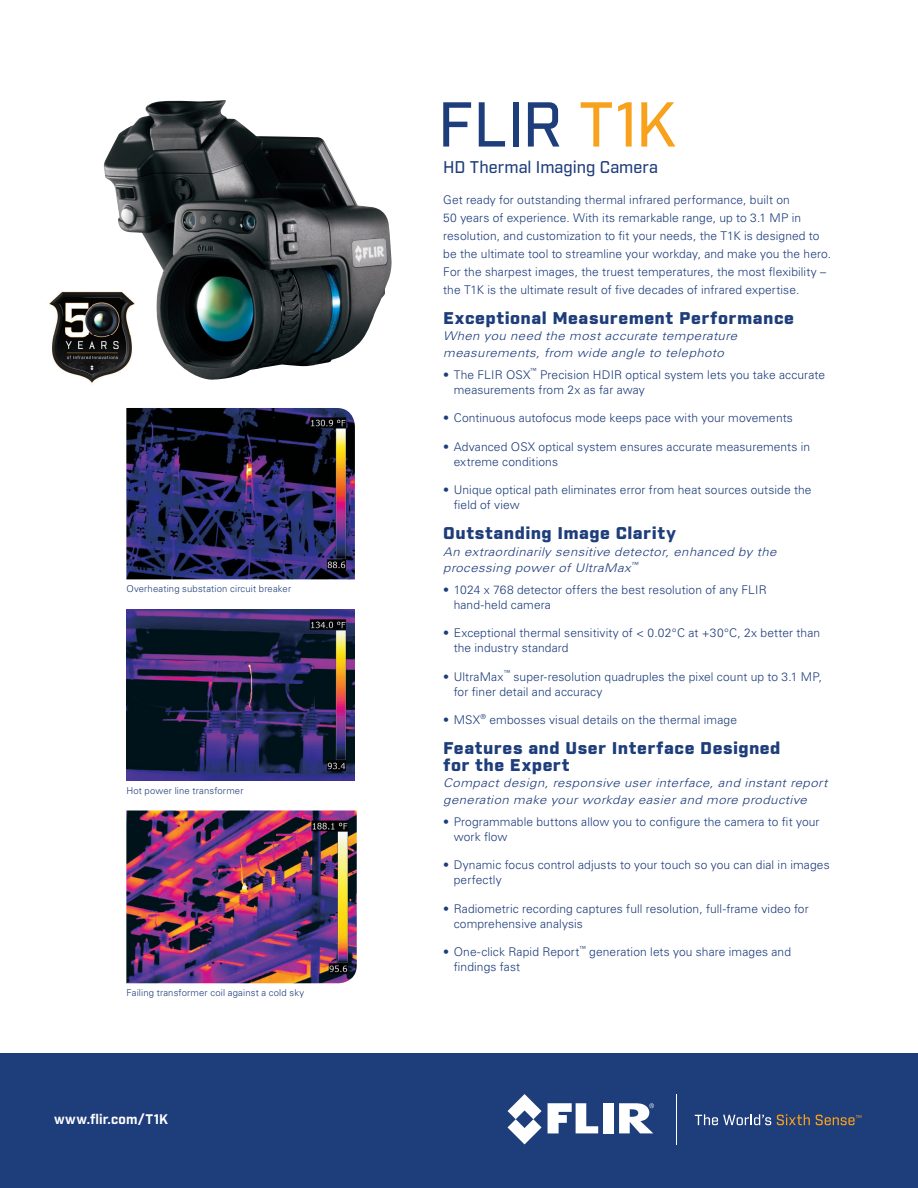
<style>
.page{position:relative;width:918px;height:1188px;background:#fff}
.page>*{position:absolute;margin:0;border:0;box-sizing:border-box;transform-origin:0 0}
.t1{font:500 61.5px "Industry";color:#1e3d7b}
.t2{font:900 16.5px/16.5px "Industry";letter-spacing:.025em;color:#1e3d7b;scale:1.1 1}
.t3{font:500 16.5px "Industry";color:#1e3d7b}
.t4{font:700 13.5px "Industry";letter-spacing:.015em;color:#fff}
.t5{font:300 12px/15px "Univers LT Std";letter-spacing:.01em;color:#1e3d7b}
.t6{font:italic 300 12px/16.5px "Univers LT Std";letter-spacing:.035em;color:#1e3d7b;scale:1.1 1}
.t7{font:300 9.45px "Univers LT Std";letter-spacing:.015em;color:#1e3d7b}
.t8{font:300 7.05px "Univers LT Std";color:#1e3d7b}
.t9{font:italic 300 7.05px "Univers LT Std";color:#1e3d7b;scale:1.1 1}
.s1{color:#f8a11c}
</style>
<div class="page">
<div style="left:0;top:1053px;width:918px;height:135px;background:#1e3d7b"></div>
<svg style="left:548px;top:1103px;width:50px;height:30px"></svg>
<div style="left:603px;top:1103px;width:11px;height:30px;background:#fff"></div>
<svg style="left:508px;top:1094px;width:34px;height:50px"></svg>
<svg style="left:619px;top:1103px;width:35px;height:30px"></svg>
<svg style="left:695px;top:1114px;width:76px;height:11px"></svg>
<svg style="left:777px;top:1114px;width:33px;height:11px"></svg>
<svg style="left:816px;top:1115px;width:45px;height:10px"></svg>
<hr style="left:676px;top:1094px;width:1px;height:50px;background:#fff">
<img style="left:126px;top:408px;width:229px;height:171px">
<img style="left:126px;top:610px;width:229px;height:171px">
<img style="left:126px;top:810px;width:231px;height:173px">
<img style="left:104px;top:100px;width:288px;height:280px">
<img style="left:49px;top:285px;width:92px;height:99px">
<p class="t7" style="left:126px;top:583px;width:166px">Overheating substation circuit breaker</p>
<p class="t7" style="left:126px;top:785px;width:119px">Hot power line transformer</p>
<p class="t7" style="left:126px;top:987px;width:179px">Failing transformer coil against a cold sky</p>
<p class="t4" style="left:54px;top:1110px;width:116px">www.flir.com/T1K</p>
<h1 class="t1" style="left:438px;top:88px;width:241px">FLIR <span class="s1">T1K</span></h1>
<h2 class="t3" style="left:443px;top:157px;width:216px">HD Thermal Imaging Camera</h2>
<p class="t5" style="left:443px;top:191px;width:389px;line-height:18px">Get ready for outstanding thermal infrared performance, built on<br>50 years of experience. With its remarkable range, up to 3.1 MP in resolution, and customization to fit your needs, the T1K is designed to be the ultimate tool to streamline your workday, and make you the hero.<br>For the sharpest images, the truest temperatures, the most flexibility – the T1K is the ultimate result of five decades of infrared expertise.</p>
<h2 class="t2" style="left:443px;top:311px;width:320px">Exceptional Measurement Performance</h2>
<p class="t6" style="left:443px;top:328px;width:269px">When you need the most accurate temperature measurements, from wide angle to telephoto</p>
<p class="t5" style="left:443px;top:367px;width:89px">• The FLIR OSX</p>
<p class="t8" style="left:530px;top:367px;width:8px">™</p>
<p class="t5" style="left:454px;top:367px;width:373px;text-indent:86px">Precision HDIR optical system lets you take accurate measurements from 2x as far away</p>
<p class="t5" style="left:443px;top:411px;width:351px">• Continuous autofocus mode keeps pace with your movements</p>
<p class="t5" style="left:454px;top:439px;width:358px;text-indent:-10px">• Advanced OSX optical system ensures accurate measurements in extreme conditions</p>
<p class="t5" style="left:454px;top:483px;width:359px;text-indent:-10px">• Unique optical path eliminates error from heat sources outside the field of view</p>
<h2 class="t2" style="left:443px;top:526px;width:213px">Outstanding Image Clarity</h2>
<p class="t6" style="left:443px;top:543px;width:304px">An extraordinarily sensitive detector, enhanced by the processing power of UltraMax</p>
<p class="t9" style="left:631px;top:560px;width:8px">™</p>
<p class="t5" style="left:454px;top:582px;width:314px;text-indent:-10px">• 1024 x 768 detector offers the best resolution of any FLIR hand-held camera</p>
<p class="t5" style="left:454px;top:626px;width:368px;text-indent:-10px">• Exceptional thermal sensitivity of &lt; 0.02°C at +30°C, 2x better than the industry standard</p>
<p class="t5" style="left:443px;top:669px;width:62px">• UltraMax</p>
<p class="t8" style="left:504px;top:669px;width:8px">™</p>
<p class="t5" style="left:454px;top:669px;width:370px;text-indent:60px">super-resolution quadruples the pixel count up to 3.1 MP, for finer detail and accuracy</p>
<p class="t5" style="left:443px;top:713px;width:38px">• MSX</p>
<p class="t8" style="left:481px;top:712px;width:7px">®</p>
<p class="t5" style="left:490px;top:713px;width:249px">embosses visual details on the thermal image</p>
<h2 class="t2" style="left:443px;top:741px;width:308px">Features and User Interface Designed for the Expert</h2>
<p class="t6" style="left:443px;top:775px;width:351px">Compact design, responsive user interface, and instant report generation make your workday easier and more productive</p>
<p class="t5" style="left:454px;top:814px;width:367px;text-indent:-10px">• Programmable buttons allow you to configure the camera to fit your work flow</p>
<p class="t5" style="left:454px;top:858px;width:377px;text-indent:-10px">• Dynamic focus control adjusts to your touch so you can dial in images perfectly</p>
<p class="t5" style="left:454px;top:901px;width:357px;text-indent:-10px">• Radiometric recording captures full resolution, full-frame video for comprehensive analysis</p>
<p class="t5" style="left:443px;top:945px;width:138px">• One-click Rapid Report</p>
<p class="t8" style="left:579px;top:944px;width:8px">™</p>
<p class="t5" style="left:589px;top:945px;width:203px">generation lets you share images and</p>
<p class="t5" style="left:454px;top:960px;width:68px">findings fast</p>
</div>
